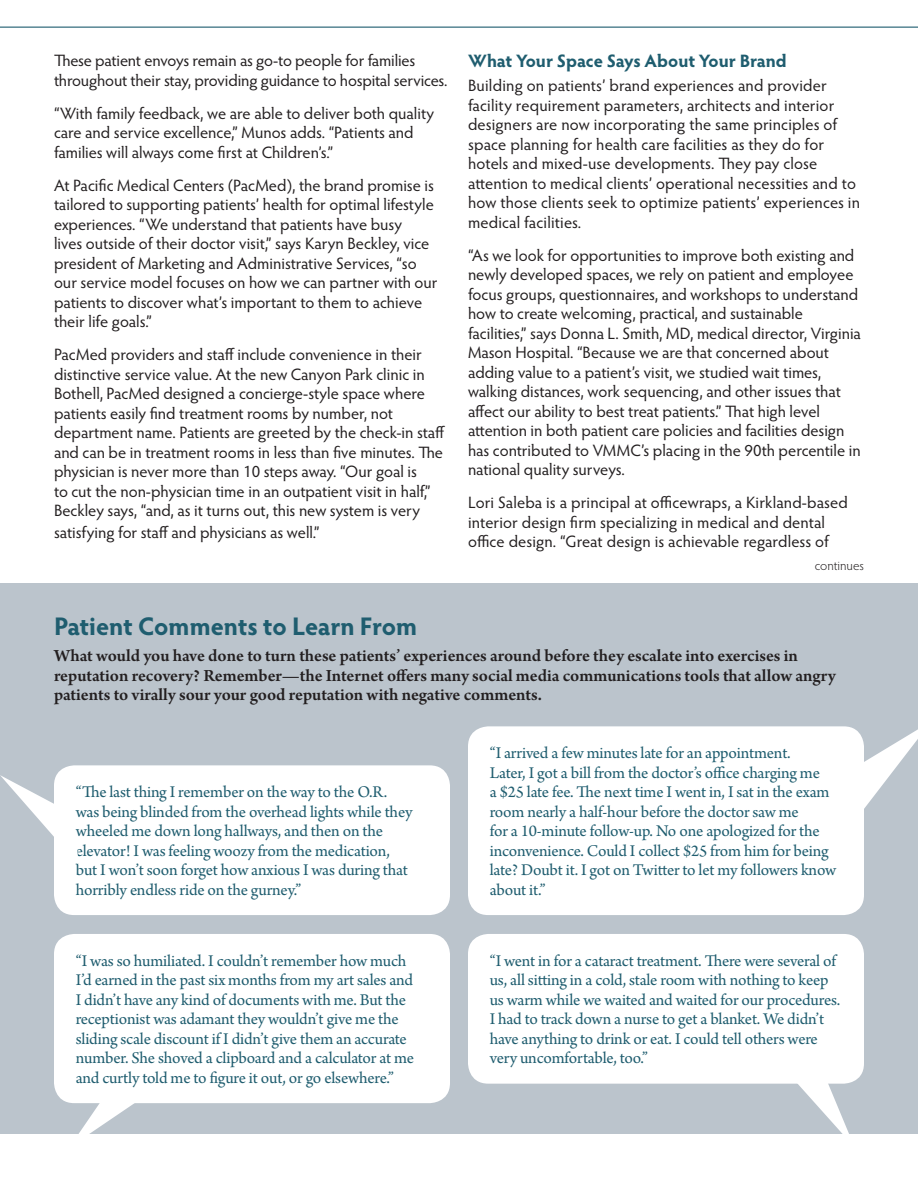
<style>
.page{position:relative;width:918px;height:1188px;background:#fff}
.page>*{position:absolute;margin:0;border:0;box-sizing:border-box;transform-origin:0 0}
.t1{font:700 25.5px "Hypatia Sans Pro";letter-spacing:-.005em;color:#1f5d6f}
.t2{font:600 18px/19.5px "Arno Pro";letter-spacing:-.005em;color:#231f20}
.t3{font:700 18px "Hypatia Sans Pro";letter-spacing:-.005em;color:#1f5d6f}
.t4{font:17.25px/19.5px "Arno Pro";letter-spacing:-.01em;color:#1f5d6f}
.t5{font:16.5px/19.5px "Hypatia Sans Pro";color:#231f20}
.t6{font:300 13.5px "Hypatia Sans Pro";color:#231f20}
</style>
<div class="page">
<hr style="left:0;top:27px;width:918px;height:1px;background:#1f5d6f">
<div style="left:1px;top:584px;width:917px;height:550px;background:#bbc4cc"></div>
<div style="left:468px;top:934px;width:396px;height:150px;background:#fff;border-radius:20px"></div>
<div style="left:468px;top:726px;width:396px;height:189px;background:#fff;border-radius:20px"></div>
<div style="left:54px;top:934px;width:396px;height:169px;background:#fff;border-radius:20px"></div>
<div style="left:54px;top:765px;width:396px;height:150px;background:#fff;border-radius:20px"></div>
<svg style="left:855px;top:729px;width:63px;height:80px"></svg>
<svg style="left:784px;top:1083px;width:65px;height:51px"></svg>
<svg style="left:0;top:775px;width:57px;height:90px"></svg>
<svg style="left:79px;top:1103px;width:56px;height:31px"></svg>
<p class="t5" style="left:54px;top:50px;width:395px">These patient envoys remain as go-to people for families throughout their stay, providing guidance to hospital services.</p>
<p class="t5" style="left:54px;top:103px;width:382px">“With family feedback, we are able to deliver both quality care and service excellence,” Munos adds. “Patients and families will always come first at Children’s.”</p>
<p class="t5" style="left:54px;top:175px;width:385px">At Pacific Medical Centers (PacMed), the brand promise is tailored to supporting patients’ health for optimal lifestyle experiences. “We understand that patients have busy<br>lives outside of their doctor visit,” says Karyn Beckley, vice president of Marketing and Administrative Services, “so our service model focuses on how we can partner with our patients to discover what’s important to them to achieve their life goals.”</p>
<p class="t5" style="left:54px;top:344px;width:392px">PacMed providers and staff include convenience in their distinctive service value. At the new Canyon Park clinic in Bothell, PacMed designed a concierge-style space where patients easily find treatment rooms by number, not department name. Patients are greeted by the check-in staff and can be in treatment rooms in less than five minutes. The physician is never more than 10 steps away. “Our goal is<br>to cut the non-physician time in an outpatient visit in half,” Beckley says, “and, as it turns out, this new system is very</p>
<p class="t5" style="left:54px;top:522px;width:267px">satisfying for staff and physicians as well.”</p>
<p class="t3" style="left:468px;top:48px;width:320px">What Your Space Says About Your Brand</p>
<p class="t5" style="left:468px;top:75px;width:394px">Building on patients’ brand experiences and provider facility requirement parameters, architects and interior designers are now incorporating the same principles of space planning for health care facilities as they do for hotels and mixed-use developments. They pay close attention to medical clients’ operational necessities and to how those clients seek to optimize patients’ experiences in medical facilities.</p>
<p class="t5" style="left:468px;top:245px;width:394px">“As we look for opportunities to improve both existing and newly developed spaces, we rely on patient and employee focus groups, questionnaires, and workshops to understand how to create welcoming, practical, and sustainable facilities,” says Donna L. Smith, MD, medical director, Virginia Mason Hospital. “Because we are that concerned about adding value to a patient’s visit, we studied wait times, walking distances, work sequencing, and other issues that affect our ability to best treat patients.” That high level attention in both patient care policies and facilities design has contributed to VMMC’s placing in the 90th percentile in national quality surveys.</p>
<p class="t5" style="left:468px;top:492px;width:382px">Lori Saleba is a principal at officewraps, a Kirkland-based interior design firm specializing in medical and dental office design. “Great design is achievable regardless of</p>
<p class="t6" style="left:815px;top:556px;width:51px">continues</p>
<p class="t1" style="left:54px;top:608px;width:365px">Patient Comments to Learn From</p>
<p class="t2" style="left:54px;top:647px;width:783px">What would you have done to turn these patients’ experiences around before they escalate into exercises in reputation recovery? Remember—the Internet offers many social media communications tools that allow angry patients to virally sour your good reputation with negative comments.</p>
<p class="t4" style="left:76px;top:783px;width:338px">“The last thing I remember on the way to the O.R. was being blinded from the overhead lights while they wheeled me down long hallways, and then on the elevator! I was feeling woozy from the medication, but I won’t soon forget how anxious I was during that horribly endless ride on the gurney.”</p>
<p class="t4" style="left:76px;top:952px;width:340px">“I was so humiliated. I couldn’t remember how much I’d earned in the past six months from my art sales and I didn’t have any kind of documents with me. But the receptionist was adamant they wouldn’t give me the sliding scale discount if I didn’t give them an accurate number. She shoved a clipboard and a calculator at me and curtly told me to figure it out, or go elsewhere.”</p>
<p class="t4" style="left:490px;top:744px;width:348px">“I arrived a few minutes late for an appointment.<br>Later, I got a bill from the doctor’s office charging me<br>a $25 late fee. The next time I went in, I sat in the exam room nearly a half-hour before the doctor saw me<br>for a 10-minute follow-up. No one apologized for the inconvenience. Could I collect $25 from him for being late? Doubt it. I got on Twitter to let my followers know about it.”</p>
<p class="t4" style="left:490px;top:952px;width:352px">“I went in for a cataract treatment. There were several of us, all sitting in a cold, stale room with nothing to keep us warm while we waited and waited for our procedures.<br>I had to track down a nurse to get a blanket. We didn’t have anything to drink or eat. I could tell others were very uncomfortable, too.”</p>
</div>
